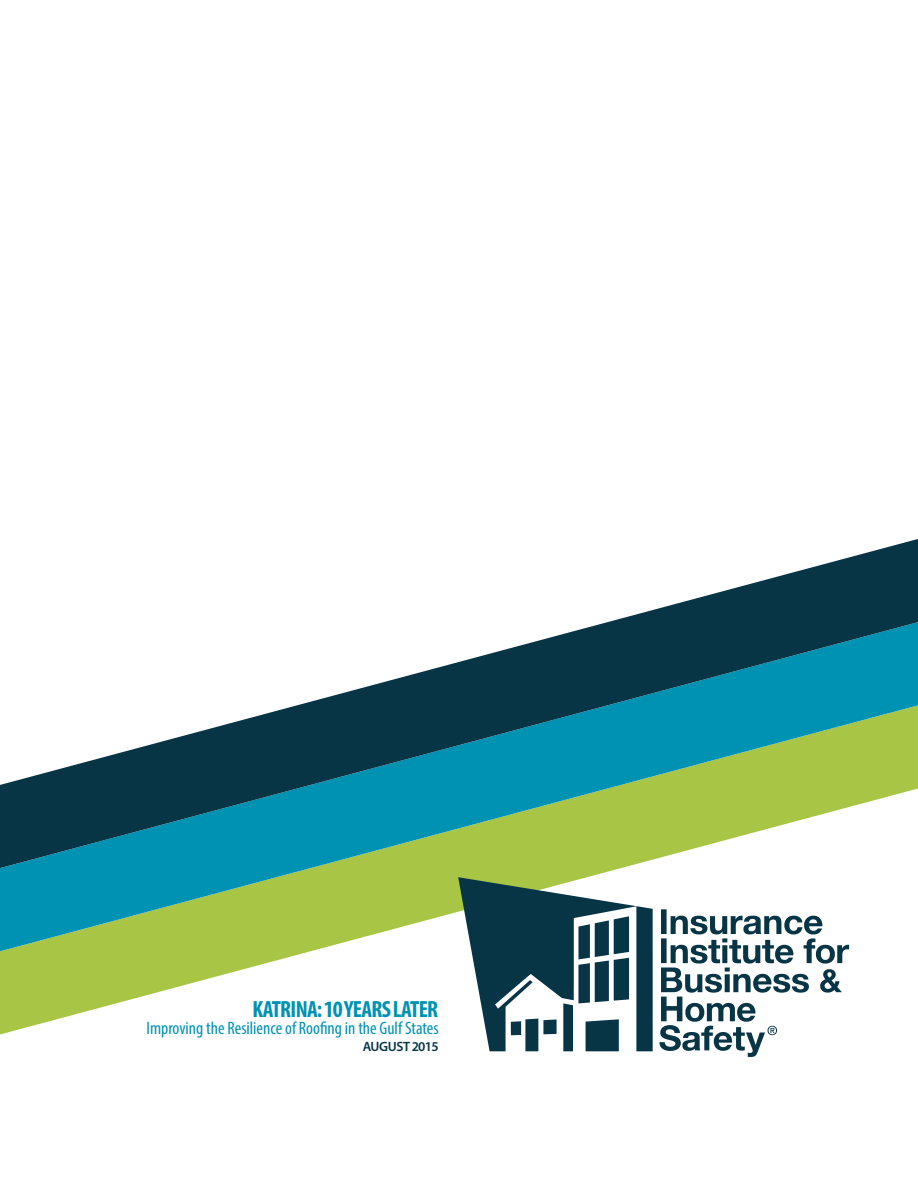
<style>
.page{position:relative;width:918px;height:1188px;background:#fff}
.page>*{position:absolute;margin:0;border:0;box-sizing:border-box;transform-origin:0 0}
.Title_4{font:700 condensed 23.55px "Myriad Pro";letter-spacing:-.03em;color:#0092b2}
.Title_5{font:condensed 18px "Myriad Pro";color:#0092b2}
.Title_6{font:600 13.5px "Myriad Pro";letter-spacing:-.04em;color:#073546}
</style>
<div class="page">
<svg style="left:0;top:957px;width:289px;height:78px"></svg>
<svg style="left:0;top:874px;width:850px;height:83px;background:#83bd7a"></svg>
<svg style="left:0;top:539px;width:918px;height:335px"></svg>
<svg style="left:458px;top:877px;width:391px;height:174px"></svg>
<svg style="left:746px;top:1026px;width:31px;height:31px"></svg>
<p class="Title_4" style="left:253px;top:994px;width:187px">KATRINA: 10 YEARS LATER</p>
<p class="Title_5" style="left:146px;top:1017px;width:294px">Improving the Resilience of Roofing in the Gulf States</p>
<p class="Title_6" style="left:363px;top:1037px;width:77px">AUGUST 2015</p>
</div>
